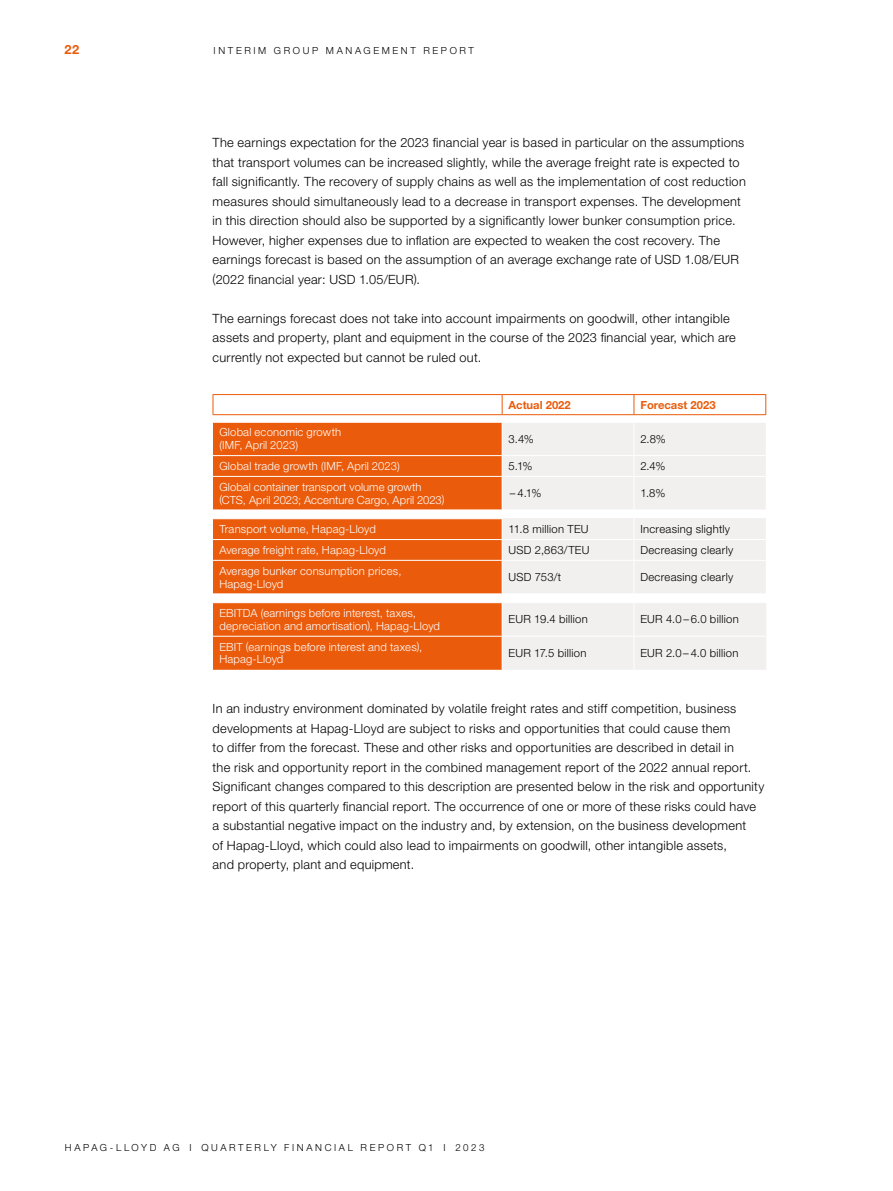
<style>
.page{position:relative;width:893px;height:1191px;background:#fff}
.page>*{position:absolute;margin:0;border:0;box-sizing:border-box;transform-origin:0 0}
.t1{font:300 12.75px/19.5px "Helvetica Neue LT Pro";letter-spacing:.02em;color:#000}
.t2{font:700 12.75px "Helvetica Neue LT Pro";color:#ea5b0b}
.t3{font:300 11.25px/12.8px "Helvetica Neue LT Pro";letter-spacing:.015em;color:#fff}
.t4{font:300 11.25px "Helvetica Neue LT Pro";letter-spacing:.025em;color:#000}
.t5{font:700 11.25px "Helvetica Neue LT Pro";color:#ea5b0b}
.t6{font:300 11.25px "Helvetica Neue LT Pro";letter-spacing:.025em;color:#000;scale:2 1}
.t7{font:300 9.75px "Helvetica Neue LT Pro";letter-spacing:.27em;color:#000}
</style>
<div class="page">
<svg style="left:214px;top:395px;width:551px;height:19px"></svg>
<svg style="left:213px;top:423px;width:289px;height:247px;fill:#ea5b0b"></svg>
<div style="left:503px;top:423px;width:263px;height:247px;background:#f2efef"></div>
<hr style="left:213px;top:394px;width:289px;height:1px;background:#ea5b0b">
<svg style="left:213px;top:395px;width:1px;height:19px"></svg>
<hr style="left:502px;top:394px;width:132px;height:1px;background:#ea5b0b">
<svg style="left:502px;top:395px;width:1px;height:19px"></svg>
<hr style="left:634px;top:394px;width:132px;height:1px;background:#ea5b0b">
<svg style="left:634px;top:395px;width:1px;height:19px"></svg>
<svg style="left:765px;top:395px;width:1px;height:19px"></svg>
<hr style="left:213px;top:414px;width:289px;height:1px;background:#ea5b0b">
<hr style="left:502px;top:414px;width:132px;height:1px;background:#ea5b0b">
<hr style="left:634px;top:414px;width:132px;height:1px;background:#ea5b0b">
<hr style="left:213px;top:455px;width:289px;height:1px;background:#fff">
<hr style="left:213px;top:476px;width:289px;height:1px;background:#fff">
<hr style="left:213px;top:509px;width:289px;height:1px;background:#fff">
<hr style="left:213px;top:518px;width:289px;height:1px;background:#fff">
<hr style="left:213px;top:539px;width:289px;height:1px;background:#fff">
<hr style="left:213px;top:560px;width:289px;height:1px;background:#fff">
<hr style="left:502px;top:560px;width:132px;height:1px;background:#fff">
<hr style="left:634px;top:560px;width:132px;height:1px;background:#fff">
<hr style="left:213px;top:593px;width:289px;height:1px;background:#fff">
<hr style="left:502px;top:593px;width:132px;height:1px;background:#fff">
<hr style="left:634px;top:593px;width:132px;height:1px;background:#fff">
<hr style="left:213px;top:602px;width:289px;height:1px;background:#fff">
<hr style="left:502px;top:602px;width:132px;height:1px;background:#fff">
<hr style="left:634px;top:602px;width:132px;height:1px;background:#fff">
<hr style="left:213px;top:636px;width:289px;height:1px;background:#fff">
<hr style="left:502px;top:518px;width:132px;height:1px;background:#f2efef">
<hr style="left:634px;top:518px;width:132px;height:1px;background:#f2efef">
<hr style="left:765px;top:603px;width:1px;height:33px;background:#f2efef">
<hr style="left:765px;top:636px;width:1px;height:34px;background:#f2efef">
<hr style="left:502px;top:455px;width:132px;height:1px;background:#fff">
<hr style="left:634px;top:455px;width:132px;height:1px;background:#fff">
<hr style="left:502px;top:476px;width:132px;height:1px;background:#fff">
<hr style="left:634px;top:476px;width:132px;height:1px;background:#fff">
<hr style="left:502px;top:539px;width:132px;height:1px;background:#fff">
<hr style="left:634px;top:539px;width:132px;height:1px;background:#fff">
<hr style="left:502px;top:509px;width:132px;height:1px;background:#fff">
<hr style="left:634px;top:509px;width:132px;height:1px;background:#fff">
<hr style="left:502px;top:636px;width:132px;height:1px;background:#fff">
<hr style="left:634px;top:636px;width:131px;height:1px;background:#fff">
<hr style="left:634px;top:603px;width:1px;height:33px;background:#fff">
<hr style="left:634px;top:636px;width:1px;height:34px;background:#fff">
<hr style="left:634px;top:423px;width:1px;height:32px;background:#fff">
<svg style="left:634px;top:456px;width:1px;height:20px"></svg>
<hr style="left:634px;top:477px;width:1px;height:32px;background:#fff">
<svg style="left:634px;top:510px;width:1px;height:50px"></svg>
<hr style="left:634px;top:561px;width:1px;height:32px;background:#fff">
<p class="t2" style="left:64px;top:41px;width:16px">22</p>
<p class="t7" style="left:214px;top:44px;width:47px">Interim</p>
<p class="t7" style="left:274px;top:44px;width:202px">group m anagem ent report</p>
<p class="t1" style="left:213px;top:133px;width:535px">The earnings expectation for the 2023 financial year is based in particular on the assumptions that transport volumes can be increased slightly, while the average freight rate is expected to fall significantly. The recovery of supply chains as well as the implementation of cost reduction measures should simultaneously lead to a decrease in transport expenses. The development in this direction should also be supported by a significantly lower bunker consumption price.<br>However, higher expenses due to inflation are expected to weaken the cost recovery. The earnings forecast is based on the assumption of an average exchange rate of USD 1.08/EUR (2022 financial year: USD 1.05/EUR</p>
<p class="t1" style="left:414px;top:269px;width:8px">).</p>
<p class="t1" style="left:213px;top:308px;width:525px">The earnings forecast does not take into account impairments on goodwill, other intangible assets and property, plant and equipment in the course of the 2023 financial year, which are currently not expected but cannot be ruled out.</p>
<p class="t5" style="left:508px;top:398px;width:64px">Actual 2022</p>
<p class="t5" style="left:640px;top:398px;width:77px">Forecast 2023</p>
<p class="t3" style="left:219px;top:426px;width:123px">Global economic growth (IMF, April 2023)</p>
<p class="t4" style="left:508px;top:432px;width:27px">3.4%</p>
<p class="t4" style="left:640px;top:432px;width:27px">2.8%</p>
<p class="t3" style="left:219px;top:459px;width:182px">Global trade growth (IMF, April 2023)</p>
<p class="t4" style="left:508px;top:459px;width:25px">5.1%</p>
<p class="t4" style="left:640px;top:459px;width:27px">2.4%</p>
<p class="t3" style="left:219px;top:480px;width:227px">Global container transport volume growth (CTS, April 2023; Accenture Cargo, April 2023)</p>
<p class="t6" style="left:508px;top:486px;width:18px">-4.1%</p>
<p class="t4" style="left:640px;top:486px;width:27px">1.8%</p>
<p class="t3" style="left:219px;top:522px;width:158px">Transport volume, Hapag-Lloyd</p>
<p class="t4" style="left:508px;top:522px;width:67px">11.8 million TEU</p>
<p class="t4" style="left:640px;top:522px;width:91px">Increasing slightly</p>
<p class="t3" style="left:219px;top:543px;width:168px">Average freight rate, Hapag-Lloyd</p>
<p class="t4" style="left:508px;top:543px;width:68px">USD 2,863/TEU</p>
<p class="t4" style="left:640px;top:543px;width:94px">Decreasing clearly</p>
<p class="t3" style="left:219px;top:564px;width:184px">Average bunker consumption prices,<br>Hapag-Lloyd</p>
<p class="t4" style="left:508px;top:570px;width:54px">USD 753/t</p>
<p class="t4" style="left:640px;top:570px;width:94px">Decreasing clearly</p>
<p class="t3" style="left:219px;top:606px;width:26px">EBITDA</p>
<p class="t3" style="left:219px;top:606px;width:222px;text-indent:41px">(earnings before interest, taxes, depreciation and amortisation), Hapag-Lloyd</p>
<p class="t4" style="left:508px;top:612px;width:9px">EUR</p>
<p class="t4" style="left:534px;top:612px;width:55px">19.4 billion</p>
<p class="t4" style="left:640px;top:612px;width:9px">EUR</p>
<p class="t4" style="left:666px;top:612px;width:74px">4.0-6.0 billion</p>
<p class="t3" style="left:219px;top:640px;width:204px">EBIT (earnings before interest and taxes),<br>Hapag-Lloyd</p>
<p class="t4" style="left:508px;top:646px;width:9px">EUR</p>
<p class="t4" style="left:534px;top:646px;width:54px">17.5 billion</p>
<p class="t4" style="left:640px;top:646px;width:9px">EUR</p>
<p class="t4" style="left:666px;top:646px;width:74px">2.0-4.0 billion</p>
<p class="t1" style="left:213px;top:698px;width:553px">In an industry environment dominated by volatile freight rates and stiff competition, business developments at Hapag-Lloyd are subject to risks and opportunities that could cause them<br>to differ from the forecast. These and other risks and opportunities are described in detail in<br>the risk and opportunity report in the combined management report of the 2022 annual report.<br>Significant changes compared to this description are presented below in the risk and opportunity report of this quarterly financial report. The occurrence of one or more of these risks could have a substantial negative impact on the industry and, by extension, on the business development<br>of Hapag-Lloyd, which could also lead to impairments on goodwill, other intangible assets,<br>and property, plant and equipment.</p>
<p class="t7" style="left:65px;top:1141px;width:107px">Hapag-Ll oyd AG</p>
<p class="t7" style="left:189px;top:1141px;width:297px">I Quarterl y fi nanci al report Q1 I 2023</p>
</div>
